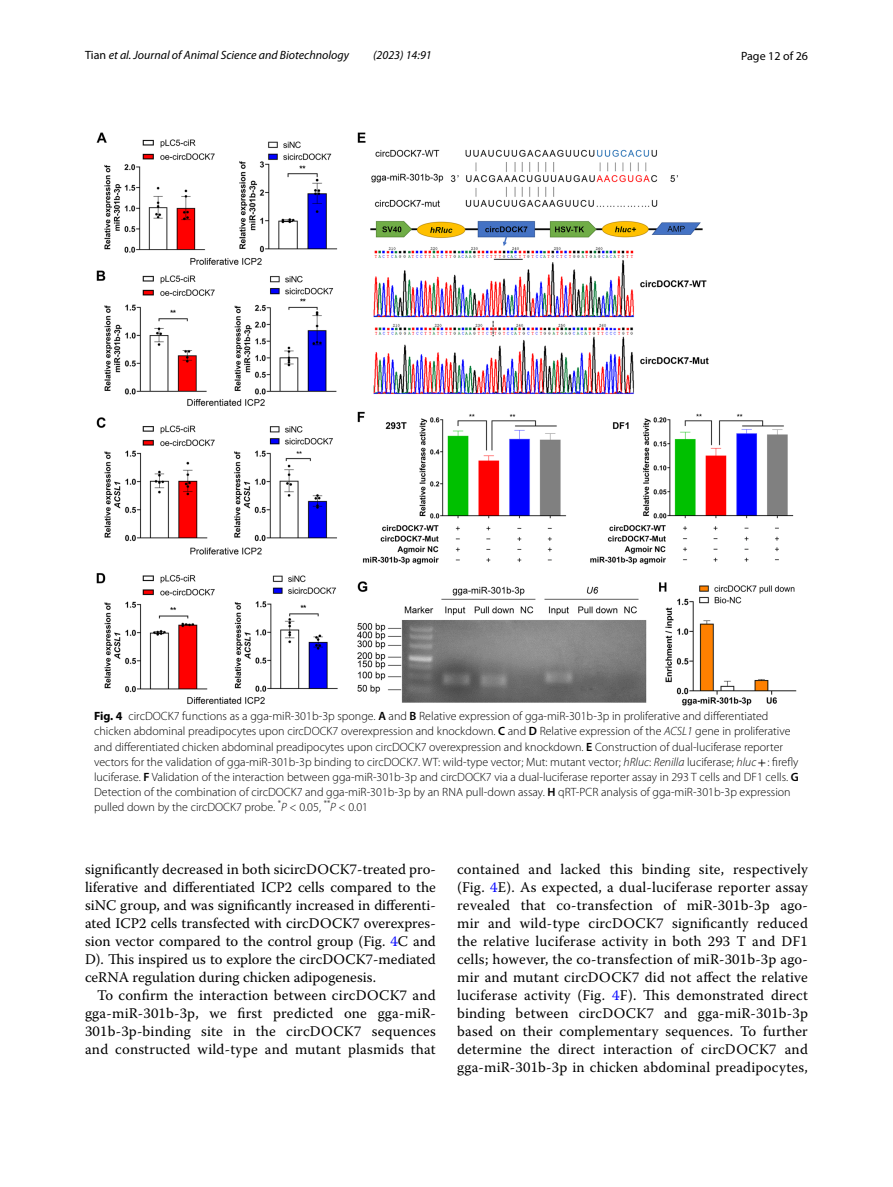
<style>
.page{position:relative;width:893px;height:1187px;background:#fff}
.page>*{position:absolute;margin:0;border:0;box-sizing:border-box;transform-origin:0 0}
.t1{font:14.7px/18px "Warnock Pro";letter-spacing:.015em;color:#000;text-align:justify}
.t2{font:300 12px/15px "Myriad Pro";color:#000}
.t3{font:italic 12px "Myriad Pro";color:#000}
.t4{font:12px "Myriad Pro";color:#000}
.s1{font-style:normal}
.s2{font-weight:700}
.s3{font-weight:600}
.s4{font-style:italic}
.s5{font-family:"STIX";font-weight:400}
.s6{color:#00f}
</style>
<div class="page">
<img style="left:96px;top:133px;width:701px;height:572px">
<p class="t3" style="left:85px;top:48px;width:266px"><span class="s1">Tian</span> et al. Journal of Animal Science and Biotechnology</p>
<p class="t3" style="left:373px;top:48px;width:60px">(2023) 14:91</p>
<p class="t4" style="left:741px;top:48px;width:68px">Page 12 of 26</p>
<p class="t2" style="left:94px;top:709px;width:706px"><span class="s2">Fig. 4</span> circDOCK7 functions as a gga-miR-301b-3p sponge. <span class="s3">A</span> and <span class="s3">B</span> Relative expression of gga-miR-301b-3p in proliferative and differentiated chicken abdominal preadipocytes upon circDOCK7 overexpression and knockdown. <span class="s3">C</span> and <span class="s3">D</span> Relative expression of the <span class="s4">ACSL1</span> gene in proliferative and differentiated chicken abdominal preadipocytes upon circDOCK7 overexpression and knockdown. <span class="s3">E</span> Construction of dual-luciferase reporter vectors for the validation of gga-miR-301b-3p binding to circDOCK7. WT: wild-type vector; Mut: mutant vector; <span class="s4">hRluc</span>: <span class="s4">Renilla</span> luciferase; <span class="s4">hluc</span><span class="s5">+</span>: firefly luciferase. <span class="s3">F</span> Validation of the interaction between gga-miR-301b-3p and circDOCK7 via a dual-luciferase reporter assay in 293 T cells and DF1 cells. <span class="s3">G </span>Detection of the combination of circDOCK7 and gga-miR-301b-3p by an RNA pull-down assay. <span class="s3">H</span> qRT-PCR analysis of gga-miR-301b-3p expression pulled down by the circDOCK7 probe. <sup>*</sup><span class="s4">P</span> &lt; 0.05, <sup>**</sup><span class="s4">P</span> &lt; 0.01</p>
<p class="t1" style="left:85px;top:860px;width:352px">significantly decreased in both sicircDOCK7-treated pro&shy;liferative and differentiated ICP2 cells compared to the siNC group, and was significantly increased in differenti&shy;ated ICP2 cells transfected with circDOCK7 overexpres&shy;sion vector compared to the control group (Fig. <span class="s6">4</span>C and D). This inspired us to explore the circDOCK7-mediated ceRNA regulation during chicken adipogenesis.</p>
<p class="t1" style="left:85px;top:986px;width:352px;text-indent:12px">To confirm the interaction between circDOCK7 and gga-miR-301b-3p, we first predicted one gga-miR-301b-3p-binding site in the circDOCK7 sequences and constructed wild-type and mutant plasmids that</p>
<p class="t1" style="left:457px;top:860px;width:352px">contained and lacked this binding site, respectively (Fig. <span class="s6">4</span>E). As expected, a dual-luciferase reporter assay revealed that co-transfection of miR-301b-3p ago&shy;mir and wild-type circDOCK7 significantly reduced the relative luciferase activity in both 293 T and DF1 cells; however, the co-transfection of miR-301b-3p ago&shy;mir and mutant circDOCK7 did not affect the relative luciferase activity (Fig. <span class="s6">4</span>F). This demonstrated direct binding between circDOCK7 and gga-miR-301b-3p based on their complementary sequences. To further determine the direct interaction of circDOCK7 and gga-miR-301b-3p in chicken abdominal preadipocytes,</p>
</div>
